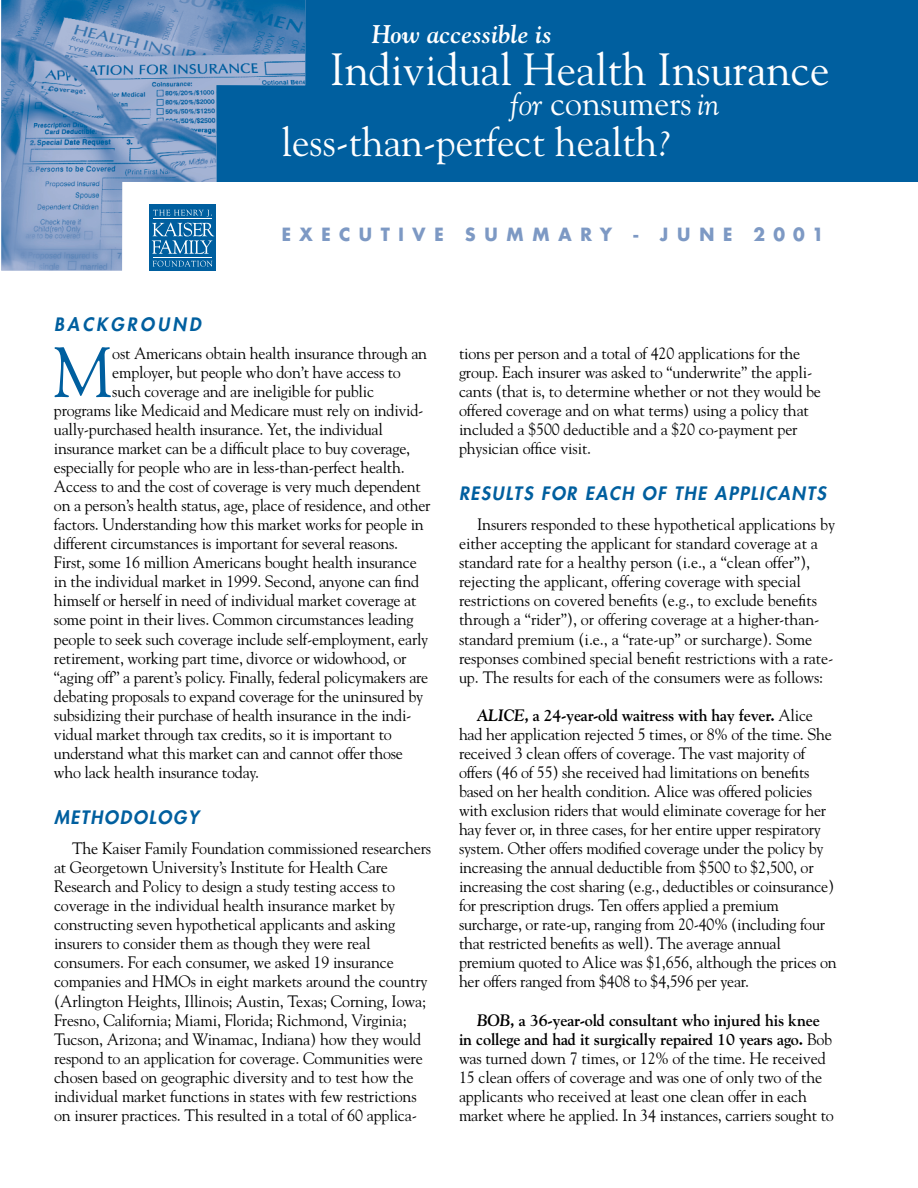
<style>
.page{position:relative;width:918px;height:1188px;background:#fff}
.page>*{position:absolute;margin:0;border:0;box-sizing:border-box;transform-origin:0 0}
.t1{font:70.5px "Goudy";color:#005f9f}
.t2{font:45px "Goudy";color:#fff}
.t3{font:40.5px "Goudy";color:#fff}
.t4{font:34.5px "Goudy";color:#fff}
.t5{font:italic 700 25.5px "Goudy";color:#fff}
.t6{font:700 20.1px "Futura T";letter-spacing:.42em;color:#7d99c4}
.t7{font:italic 800 18px "Futura";letter-spacing:.085em;color:#005f9f}
.t8{font:italic 800 18px "Futura";letter-spacing:.175em;color:#005f9f}
.t9{font:16.5px/19px "Goudy";letter-spacing:-.015em;color:#000}
.s1{font-style:italic;font-size:31.5px}
.s2{font-style:italic}
.s3{font-weight:700;font-style:italic}
.s4{font-weight:700}
</style>
<div class="page">
<div style="left:1px;top:0;width:917px;height:182px;background:#005f9f"></div>
<img style="left:1px;top:0;width:304px;height:271px">
<div style="left:149px;top:204px;width:67px;height:67px;background:#005f9f"></div>
<svg style="left:152px;top:210px;width:62px;height:44px"></svg>
<svg style="left:153px;top:261px;width:60px;height:6px"></svg>
<hr style="left:153px;top:257px;width:58px;height:1px;background:#fff">
<hr style="left:153px;top:218px;width:58px;height:1px;background:#fff">
<h3 class="t5" style="left:372px;top:24px;width:182px">How accessible is</h3>
<h2 class="t2" style="left:330px;top:51px;width:501px">Individual Health Insurance</h2>
<h3 class="t4" style="left:510px;top:89px;width:211px"><span class="s1">for</span> consumers <span class="s1">in</span></h3>
<h3 class="t3" style="left:281px;top:125px;width:393px">less-than-perfect health<span class="s2">?</span></h3>
<p class="t6" style="left:282px;top:226px;width:544px">EXECUTIVE SUMMARY - JUNE 2001</p>
<p class="t8" style="left:54px;top:315px;width:148px">BACKGROUND</p>
<h1 class="t1" style="left:53px;top:343px;width:62px">M</h1>
<p class="t9" style="left:112px;top:345px;width:316px">ost Americans obtain health insurance through an</p>
<p class="t9" style="left:112px;top:364px;width:290px">employer, but people who don’t have access to</p>
<p class="t9" style="left:112px;top:383px;width:263px">such coverage and are ineligible for public</p>
<p class="t9" style="left:54px;top:402px;width:371px">programs like Medicaid and Medicare must rely on individ-</p>
<p class="t9" style="left:54px;top:421px;width:330px">ually-purchased health insurance. Yet, the individual</p>
<p class="t9" style="left:54px;top:440px;width:358px">insurance market can be a difficult place to buy coverage,</p>
<p class="t9" style="left:54px;top:459px;width:352px">especially for people who are in less-than-perfect health.</p>
<p class="t9" style="left:54px;top:478px;width:368px">Access to and the cost of coverage is very much dependent</p>
<p class="t9" style="left:54px;top:497px;width:378px">on a person’s health status, age, place of residence, and other</p>
<p class="t9" style="left:54px;top:516px;width:371px">factors. Understanding how this market works for people in</p>
<p class="t9" style="left:54px;top:535px;width:346px">different circumstances is important for several reasons.</p>
<p class="t9" style="left:54px;top:554px;width:364px">First, some 16 million Americans bought health insurance</p>
<p class="t9" style="left:54px;top:573px;width:367px">in the individual market in 1999. Second, anyone can find</p>
<p class="t9" style="left:54px;top:592px;width:364px">himself or herself in need of individual market coverage at</p>
<p class="t9" style="left:54px;top:611px;width:361px">some point in their lives. Common circumstances leading</p>
<p class="t9" style="left:54px;top:630px;width:376px">people to seek such coverage include self-employment, early</p>
<p class="t9" style="left:54px;top:649px;width:354px">retirement, working part time, divorce or widowhood, or</p>
<p class="t9" style="left:54px;top:668px;width:376px">“aging off” a parent’s policy. Finally, federal policymakers are</p>
<p class="t9" style="left:54px;top:687px;width:371px">debating proposals to expand coverage for the uninsured by</p>
<p class="t9" style="left:54px;top:706px;width:359px">subsidizing their purchase of health insurance in the indi-</p>
<p class="t9" style="left:54px;top:725px;width:339px">vidual market through tax credits, so it is important to</p>
<p class="t9" style="left:54px;top:745px;width:351px">understand what this market can and cannot offer those</p>
<p class="t9" style="left:54px;top:764px;width:207px">who lack health insurance today.</p>
<p class="t7" style="left:54px;top:808px;width:146px">METHODOLOGY</p>
<p class="t9" style="left:54px;top:840px;width:379px;text-indent:18px">The Kaiser Family Foundation commissioned researchers at Georgetown University’s Institute for Health Care Research and Policy to design a study testing access to coverage in the individual health insurance market by constructing seven hypothetical applicants and asking insurers to consider them as though they were real consumers. For each consumer, we asked 19 insurance companies and HMOs in eight markets around the country (Arlington Heights, Illinois; Austin, Texas; Corning, Iowa; Fresno, California; Miami, Florida; Richmond, Virginia; Tucson, Arizona; and Winamac, Indiana) how they would respond to an application for coverage. Communities were chosen based on geographic diversity and to test how the individual market functions in states with few restrictions on insurer practices. This resulted in a total of 60 applica-</p>
<p class="t9" style="left:459px;top:345px;width:364px">tions per person and a total of 420 applications for the group. Each insurer was asked to “underwrite” the appli&shy;cants (that is, to determine whether or not they would be offered coverage and on what terms) using a policy that included a $500 deductible and a $20 co-payment per physician office visit.</p>
<p class="t7" style="left:459px;top:485px;width:368px">RESULTS FOR EACH OF THE APPLICANTS</p>
<p class="t9" style="left:459px;top:516px;width:378px;text-indent:18px">Insurers responded to these hypothetical applications by either accepting the applicant for standard coverage at a standard rate for a healthy person (i.e., a “clean offer”), rejecting the applicant, offering coverage with special restrictions on covered benefits (e.g., to exclude benefits through a “rider”), or offering coverage at a higher-than&shy;standard premium (i.e., a “rate-up” or surcharge). Some responses combined special benefit restrictions with a rate&shy;up. The results for each of the consumers were as follows:</p>
<p class="t9" style="left:459px;top:706px;width:379px;text-indent:18px"><span class="s3">ALICE</span><span class="s4">, a 24-year-old waitress with hay fever.</span> Alice had her application rejected 5 times, or 8% of the time. She received 3 clean offers of coverage. The vast majority of offers (46 of 55) she received had limitations on benefits based on her health condition. Alice was offered policies with exclusion riders that would eliminate coverage for her hay fever or, in three cases, for her entire upper respiratory system. Other offers modified coverage under the policy by increasing the annual deductible from $500 to $2,500, or increasing the cost sharing (e.g., deductibles or coinsurance) for prescription drugs. Ten offers applied a premium surcharge, or rate-up, ranging from 20-40% (including four that restricted benefits as well). The average annual premium quoted to Alice was $1,656, although the prices on her offers ranged from $408 to $4,596 per year.</p>
<p class="t9" style="left:459px;top:1011px;width:376px;text-indent:18px"><span class="s3">BOB</span><span class="s4">, a 36-year-old consultant who injured his knee in college and had it surgically repaired 10 years ago.</span> Bob was turned down 7 times, or 12% of the time. He received 15 clean offers of coverage and was one of only two of the applicants who received at least one clean offer in each market where he applied. In 34 instances, carriers sought to</p>
</div>
